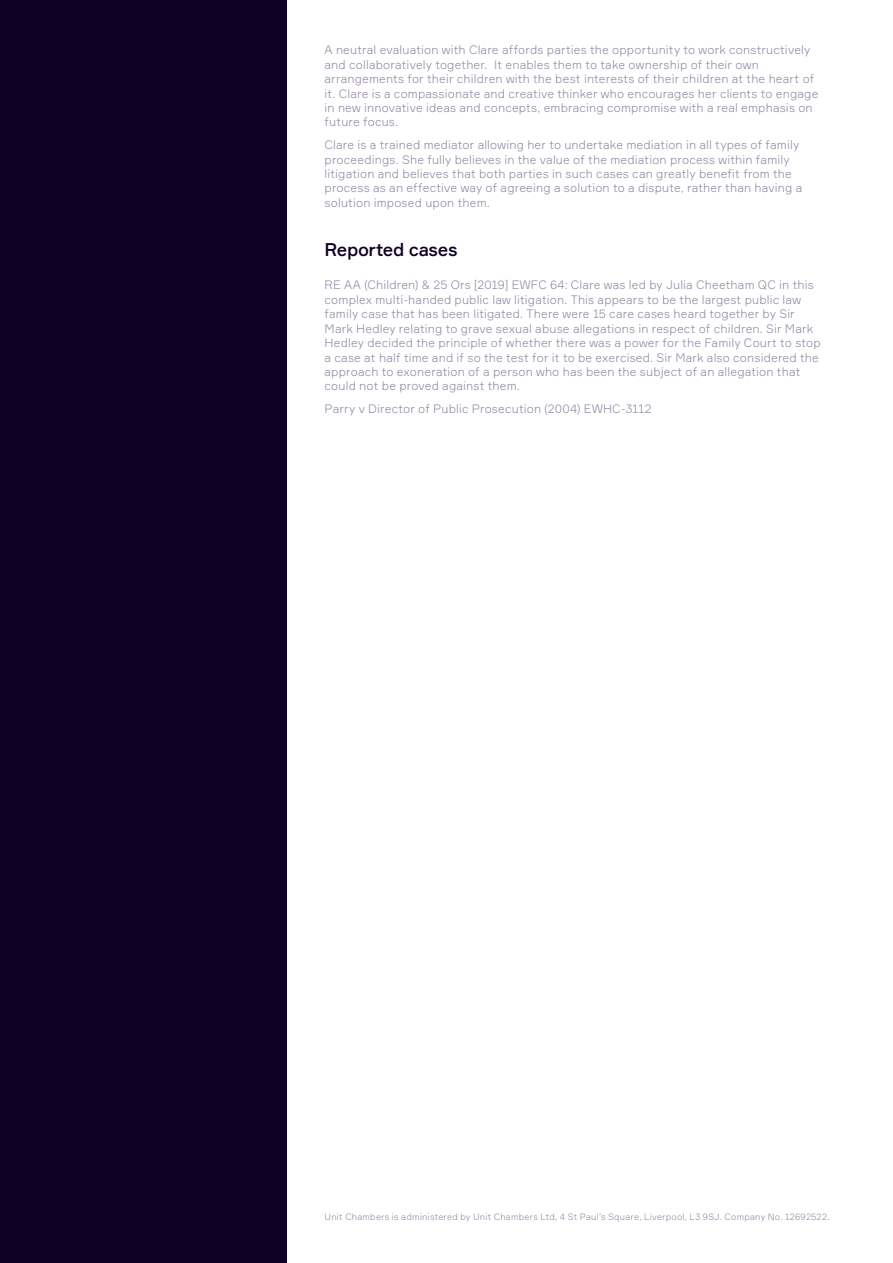
<style>
.page{position:relative;width:893px;height:1263px;background:#fff}
.page>*{position:absolute;margin:0;border:0;box-sizing:border-box;transform-origin:0 0}
.t1{font:500 18px "Formular";letter-spacing:-.02em;color:#0e0024}
.t2{font:300 12px/14.4px "Formular";letter-spacing:.015em;color:#978ba7}
.t3{font:300 9px "Formular";letter-spacing:.025em;color:#978ba7}
</style>
<div class="page">
<div style="left:0;top:0;width:286px;height:1263px;background:#0e0024"></div>
<p class="t2" style="left:325px;top:43px;width:495px">A neutral evaluation with Clare affords parties the opportunity to work constructively and collaboratively together. It enables them to take ownership of their own arrangements for their children with the best interests of their children at the heart of it. Clare is a compassionate and creative thinker who encourages her clients to engage in new innovative ideas and concepts, embracing compromise with a real emphasis on future focus.</p>
<p class="t2" style="left:325px;top:138px;width:479px">Clare is a trained mediator allowing her to undertake mediation in all types of family proceedings. She fully believes in the value of the mediation process within family litigation and believes that both parties in such cases can greatly benefit from the process as an effective way of agreeing a solution to a dispute, rather than having a solution imposed upon them.</p>
<p class="t1" style="left:325px;top:239px;width:134px">Reported cases</p>
<p class="t2" style="left:325px;top:278px;width:498px">RE AA (Children) &amp; 25 Ors [2019] EWFC 64: Clare was led by Julia Cheetham QC in this complex multi-handed public law litigation. This appears to be the largest public law family case that has been litigated. There were 15 care cases heard together by Sir Mark Hedley relating to grave sexual abuse allegations in respect of children. Sir Mark Hedley decided the principle of whether there was a power for the Family Court to stop a case at half time and if so the test for it to be exercised. Sir Mark also considered the approach to exoneration of a person who has been the subject of an allegation that could not be proved against them.</p>
<p class="t2" style="left:325px;top:401px;width:328px">Parry v Director of Public Prosecution (2004) EWHC-3112</p>
<p class="t3" style="left:325px;top:1211px;width:506px">Unit Chambers is administered by Unit Chambers Ltd, 4 St Paul’s Square, Liverpool, L3 9SJ. Company No. 12692522.</p>
</div>
